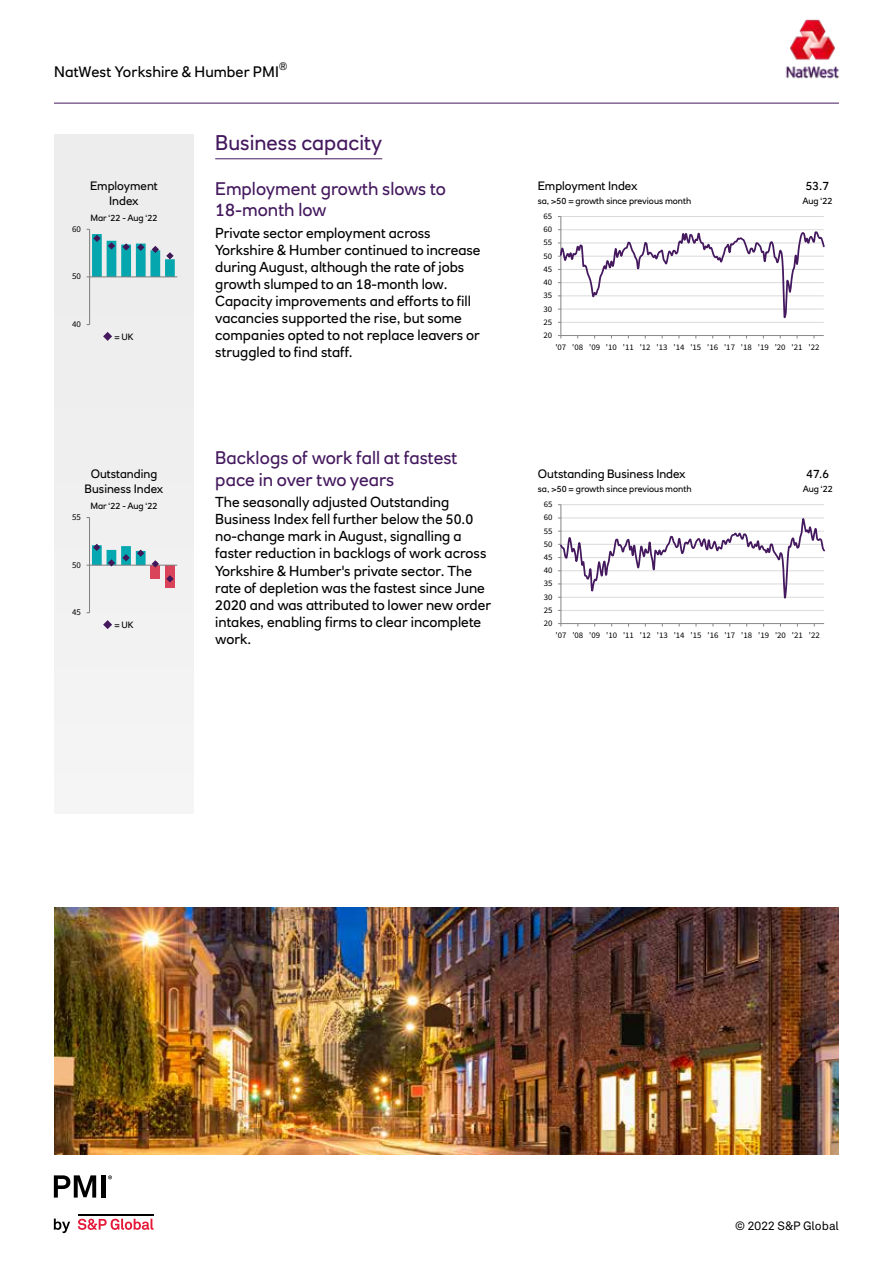
<style>
.page{position:relative;width:893px;height:1263px;background:#fff}
.page>*{position:absolute;margin:0;border:0;box-sizing:border-box;transform-origin:0 0}
.t1{font:21px "RN House Sans";color:#44195e}
.t2{font:18px/21.6px "RN House Sans";color:#44195e}
.t3{font:15px "RN House Sans";letter-spacing:.005em;color:#000}
.t4{font:14.25px/17.1px "RN House Sans";color:#000}
.t5{font:12px/14.4px "RN House Sans";color:#000;text-align:center}
.t6{font:12px "Akkurat LL";color:#000}
.t7{font:10.5px "RN House Sans";color:#000}
.t8{font:9px "RN House Sans";color:#000}
.t9{font:8.85px "Source Sans Pro";letter-spacing:.005em;color:#000}
.t10{font:8.55px "Source Sans Pro";letter-spacing:-.005em;color:#000;scale:1.04 1}
.t11{font:8.55px "Source Sans Pro";letter-spacing:-.005em;color:#000}
</style>
<div class="page">
<hr style="left:54px;top:103px;width:785px;height:1px;background:#44195e">
<hr style="left:54px;top:1154px;width:785px;height:1px;background:#44195e">
<img style="left:785px;top:19px;width:55px;height:60px">
<svg style="left:54px;top:1218px;width:16px;height:15px"></svg>
<svg style="left:78px;top:1218px;width:75px;height:12px"></svg>
<hr style="left:78px;top:1213px;width:75px;height:2px;background:#000">
<svg style="left:54px;top:1175px;width:42px;height:22px"></svg>
<div style="left:101px;top:1175px;width:5px;height:22px;background:#000"></div>
<svg style="left:108px;top:1175px;width:4px;height:4px"></svg>
<div style="left:54px;top:134px;width:140px;height:680px;background:#ededed"></div>
<hr style="left:215px;top:159px;width:167px;height:1px;background:#44195e">
<hr style="left:561px;top:216px;width:263px;height:1px;background:#d9d9d9">
<hr style="left:560px;top:216px;width:1px;height:120px;background:#868686">
<hr style="left:561px;top:335px;width:263px;height:1px;background:#868686">
<svg style="left:558px;top:229px;width:266px;height:94px"></svg>
<hr style="left:89px;top:229px;width:1px;height:96px;background:#868686">
<hr style="left:90px;top:277px;width:87px;height:1px;background:#868686">
<svg style="left:87px;top:229px;width:88px;height:49px"></svg>
<hr style="left:561px;top:610px;width:263px;height:1px;background:#d9d9d9">
<hr style="left:561px;top:504px;width:263px;height:1px;background:#d9d9d9">
<hr style="left:561px;top:505px;width:1px;height:119px;background:#868686">
<hr style="left:561px;top:623px;width:263px;height:1px;background:#868686">
<svg style="left:558px;top:516px;width:267px;height:86px"></svg>
<div style="left:150px;top:565px;width:10px;height:13px;background:#da445a"></div>
<div style="left:165px;top:565px;width:10px;height:23px;background:#da445a"></div>
<hr style="left:89px;top:518px;width:1px;height:95px;background:#868686">
<hr style="left:90px;top:565px;width:87px;height:1px;background:#868686">
<svg style="left:87px;top:544px;width:59px;height:22px"></svg>
<svg style="left:152px;top:560px;width:7px;height:7px"></svg>
<svg style="left:166px;top:575px;width:8px;height:7px"></svg>
<svg style="left:103px;top:332px;width:9px;height:9px"></svg>
<svg style="left:103px;top:620px;width:9px;height:9px"></svg>
<img style="left:54px;top:908px;width:785px;height:246px">
<p class="t7" style="left:279px;top:59px;width:10px">®</p>
<p class="t3" style="left:54px;top:63px;width:226px">NatWest Yorkshire &amp; Humber PMI</p>
<h1 class="t1" style="left:215px;top:130px;width:168px">Business capacity</h1>
<p class="t9" style="left:72px;top:223px;width:10px">60</p>
<p class="t5" style="left:90px;top:179px;width:69px">Employment<br>Index</p>
<p class="t8" style="left:90px;top:212px;width:69px">Mar ‘22 - Aug ‘22</p>
<p class="t9" style="left:72px;top:271px;width:10px">50</p>
<p class="t9" style="left:72px;top:319px;width:10px">40</p>
<p class="t8" style="left:114px;top:331px;width:21px">= UK</p>
<p class="t2" style="left:215px;top:177px;width:232px">Employment growth slows to<br>18-month low</p>
<p class="t4" style="left:215px;top:224px;width:267px">Private sector employment across Yorkshire &amp; Humber continued to increase during August, although the rate of jobs growth slumped to an 18-month low.<br>Capacity improvements and efforts to fill vacancies supported the rise, but some companies opted to not replace leavers or struggled to find staff.</p>
<p class="t5" style="left:538px;top:179px;width:101px">Employment Index</p>
<p class="t8" style="left:538px;top:195px;width:155px">sa, &gt;50 = growth since previous month</p>
<p class="t10" style="left:544px;top:211px;width:10px">65</p>
<p class="t10" style="left:544px;top:224px;width:10px">60</p>
<p class="t10" style="left:544px;top:237px;width:10px">55</p>
<p class="t10" style="left:544px;top:251px;width:10px">50</p>
<p class="t10" style="left:544px;top:264px;width:10px">45</p>
<p class="t10" style="left:544px;top:277px;width:10px">40</p>
<p class="t10" style="left:544px;top:290px;width:10px">35</p>
<p class="t10" style="left:544px;top:303px;width:10px">30</p>
<p class="t10" style="left:544px;top:317px;width:10px">25</p>
<p class="t10" style="left:544px;top:330px;width:10px">20</p>
<p class="t5" style="left:806px;top:179px;width:25px">53.7</p>
<p class="t8" style="left:802px;top:195px;width:32px">Aug ‘22</p>
<p class="t10" style="left:555px;top:341px;width:255px">'07 '08 '09 '10 '11 '12 '13 '14 '15 '16 '17 '18 '19 '20 '21 '22</p>
<p class="t5" style="left:85px;top:467px;width:80px">Outstanding<br>Business Index</p>
<p class="t9" style="left:72px;top:512px;width:10px">55</p>
<p class="t8" style="left:90px;top:500px;width:69px">Mar ‘22 - Aug ‘22</p>
<p class="t9" style="left:72px;top:559px;width:10px">50</p>
<p class="t9" style="left:72px;top:607px;width:10px">45</p>
<p class="t8" style="left:114px;top:619px;width:21px">= UK</p>
<p class="t2" style="left:215px;top:447px;width:244px">Backlogs of work fall at fastest pace in over two years</p>
<p class="t4" style="left:215px;top:493px;width:277px">The seasonally adjusted Outstanding Business Index fell further below the 50.0 no-change mark in August, signalling a faster reduction in backlogs of work across Yorkshire &amp; Humber's private sector. The rate of depletion was the fastest since June 2020 and was attributed to lower new order intakes, enabling firms to clear incomplete work.</p>
<p class="t5" style="left:538px;top:467px;width:149px">Outstanding Business Index</p>
<p class="t8" style="left:538px;top:483px;width:155px">sa, &gt;50 = growth since previous month</p>
<p class="t11" style="left:544px;top:499px;width:10px">65</p>
<p class="t11" style="left:544px;top:512px;width:10px">60</p>
<p class="t11" style="left:544px;top:525px;width:10px">55</p>
<p class="t11" style="left:544px;top:539px;width:10px">50</p>
<p class="t11" style="left:544px;top:552px;width:10px">45</p>
<p class="t11" style="left:544px;top:565px;width:10px">40</p>
<p class="t11" style="left:544px;top:578px;width:10px">35</p>
<p class="t11" style="left:544px;top:591px;width:10px">30</p>
<p class="t11" style="left:544px;top:605px;width:10px">25</p>
<p class="t11" style="left:544px;top:618px;width:10px">20</p>
<p class="t5" style="left:806px;top:467px;width:24px">47.6</p>
<p class="t8" style="left:803px;top:483px;width:32px">Aug ‘22</p>
<p class="t11" style="left:555px;top:629px;width:266px">'07 '08 '09 '10 '11 '12 '13 '14 '15 '16 '17 '18 '19 '20 '21 '22</p>
<p class="t6" style="left:735px;top:1216px;width:105px">© 2022 S&amp;P Global</p>
</div>
